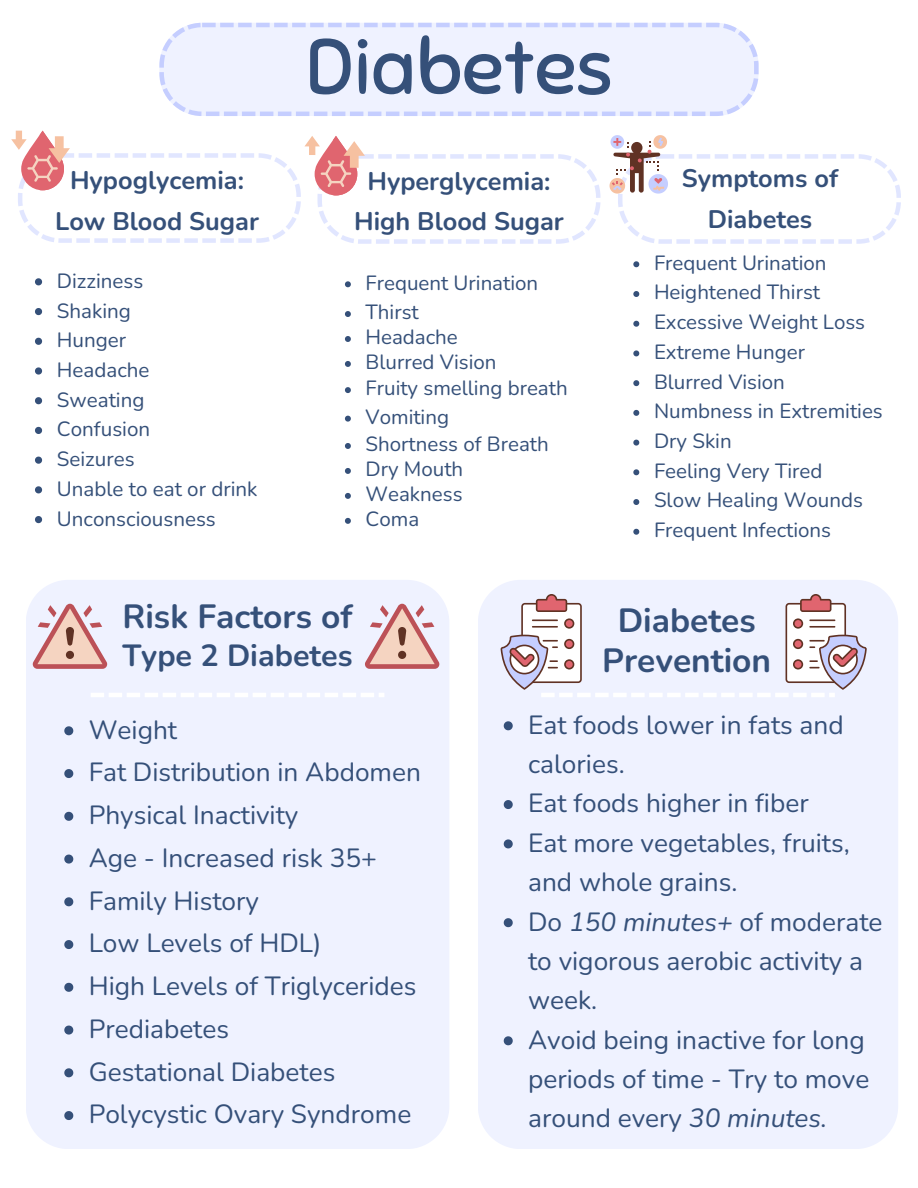
<style>
.page{position:relative;width:918px;height:1188px;background:#fff}
.page>*{position:absolute;margin:0;border:0;box-sizing:border-box;transform-origin:0 0}
.t1{font:78px "Sniglet";color:#355079}
.t2{font:700 33.6px/40.5px "Nunito";color:#355079;text-align:center}
.t3{font:700 30.6px "Nunito";color:#355079}
.t4{font:26.25px/39.3px "Nunito";color:#355079}
.t5{font:700 25.35px/40.3px "Nunito";color:#355079;text-align:center}
.t6{font:20.55px "Nunito";color:#355079}
.s1{font-style:italic}
</style>
<div class="page">
<div style="left:478px;top:580px;width:420px;height:569px;background:#eff2ff"></div>
<div style="left:26px;top:580px;width:423px;height:569px;background:#eff2ff"></div>
<svg style="left:91px;top:693px;width:293px;height:4px"></svg>
<svg style="left:35px;top:278px;width:7px;height:7px"></svg>
<svg style="left:35px;top:308px;width:7px;height:7px"></svg>
<svg style="left:35px;top:338px;width:7px;height:7px"></svg>
<svg style="left:35px;top:367px;width:7px;height:8px"></svg>
<svg style="left:35px;top:397px;width:7px;height:7px"></svg>
<svg style="left:35px;top:427px;width:7px;height:7px"></svg>
<svg style="left:35px;top:457px;width:7px;height:7px"></svg>
<svg style="left:35px;top:486px;width:7px;height:7px"></svg>
<svg style="left:35px;top:516px;width:7px;height:7px"></svg>
<svg style="left:345px;top:281px;width:6px;height:6px"></svg>
<svg style="left:345px;top:311px;width:6px;height:6px"></svg>
<svg style="left:345px;top:336px;width:6px;height:6px"></svg>
<svg style="left:345px;top:361px;width:6px;height:6px"></svg>
<svg style="left:345px;top:387px;width:6px;height:6px"></svg>
<svg style="left:345px;top:416px;width:6px;height:6px"></svg>
<svg style="left:345px;top:443px;width:6px;height:6px"></svg>
<svg style="left:345px;top:468px;width:6px;height:6px"></svg>
<svg style="left:345px;top:493px;width:6px;height:6px"></svg>
<svg style="left:345px;top:518px;width:6px;height:6px"></svg>
<svg style="left:159px;top:23px;width:600px;height:93px;fill:#eff2ff"></svg>
<svg style="left:11px;top:131px;width:590px;height:113px"></svg>
<svg style="left:610px;top:135px;width:291px;height:109px"></svg>
<svg style="left:33px;top:604px;width:74px;height:65px"></svg>
<svg style="left:365px;top:604px;width:74px;height:65px"></svg>
<svg style="left:64px;top:726px;width:9px;height:9px"></svg>
<svg style="left:64px;top:769px;width:9px;height:9px"></svg>
<svg style="left:64px;top:812px;width:9px;height:9px"></svg>
<svg style="left:64px;top:855px;width:9px;height:9px"></svg>
<svg style="left:64px;top:897px;width:9px;height:9px"></svg>
<svg style="left:64px;top:940px;width:9px;height:9px"></svg>
<svg style="left:64px;top:983px;width:9px;height:9px"></svg>
<svg style="left:64px;top:1026px;width:9px;height:9px"></svg>
<svg style="left:64px;top:1068px;width:9px;height:9px"></svg>
<svg style="left:64px;top:1111px;width:9px;height:9px"></svg>
<svg style="left:504px;top:721px;width:9px;height:9px"></svg>
<svg style="left:504px;top:800px;width:9px;height:9px"></svg>
<svg style="left:504px;top:839px;width:9px;height:9px"></svg>
<svg style="left:504px;top:918px;width:9px;height:9px"></svg>
<svg style="left:504px;top:1036px;width:9px;height:9px"></svg>
<svg style="left:633px;top:261px;width:6px;height:6px"></svg>
<svg style="left:633px;top:291px;width:6px;height:6px"></svg>
<svg style="left:633px;top:321px;width:6px;height:6px"></svg>
<svg style="left:633px;top:350px;width:6px;height:6px"></svg>
<svg style="left:633px;top:380px;width:6px;height:6px"></svg>
<svg style="left:633px;top:410px;width:6px;height:6px"></svg>
<svg style="left:633px;top:440px;width:6px;height:6px"></svg>
<svg style="left:633px;top:469px;width:6px;height:6px"></svg>
<svg style="left:633px;top:499px;width:6px;height:6px"></svg>
<svg style="left:633px;top:529px;width:6px;height:6px"></svg>
<svg style="left:501px;top:594px;width:366px;height:103px"></svg>
<p class="t5" style="left:70px;top:161px;width:176px">Hypoglycemia:</p>
<p class="t5" style="left:55px;top:201px;width:205px">Low Blood Sugar</p>
<p class="t6" style="left:57px;top:267px;width:88px">Dizziness</p>
<p class="t6" style="left:57px;top:297px;width:76px">Shaking</p>
<p class="t6" style="left:57px;top:326px;width:71px">Hunger</p>
<p class="t6" style="left:57px;top:356px;width:94px">Headache</p>
<p class="t6" style="left:57px;top:386px;width:89px">Sweating</p>
<p class="t6" style="left:57px;top:416px;width:95px">Confusion</p>
<p class="t6" style="left:57px;top:445px;width:79px">Seizures</p>
<p class="t6" style="left:57px;top:475px;width:202px">Unable to eat or drink</p>
<p class="t6" style="left:57px;top:505px;width:160px">Unconsciousness</p>
<p class="t1" style="left:305px;top:19px;width:308px">Diabetes</p>
<p class="t5" style="left:367px;top:161px;width:185px">Hyperglycemia:</p>
<p class="t5" style="left:354px;top:202px;width:211px">High Blood Sugar</p>
<p class="t6" style="left:366px;top:269px;width:174px">Frequent Urination</p>
<p class="t6" style="left:366px;top:299px;width:55px">Thirst</p>
<p class="t6" style="left:366px;top:324px;width:94px">Headache</p>
<p class="t6" style="left:366px;top:349px;width:132px">Blurred Vision</p>
<p class="t6" style="left:366px;top:375px;width:204px">Fruity smelling breath</p>
<p class="t6" style="left:366px;top:403px;width:85px">Vomiting</p>
<p class="t6" style="left:366px;top:431px;width:185px">Shortness of Breath</p>
<p class="t6" style="left:366px;top:456px;width:99px">Dry Mouth</p>
<p class="t6" style="left:366px;top:480px;width:98px">Weakness</p>
<p class="t6" style="left:366px;top:505px;width:55px">Coma</p>
<p class="t5" style="left:682px;top:159px;width:158px">Symptoms of<br>Diabetes</p>
<p class="t6" style="left:654px;top:249px;width:174px">Frequent Urination</p>
<p class="t6" style="left:654px;top:279px;width:168px">Heightened Thirst</p>
<p class="t6" style="left:654px;top:308px;width:213px">Excessive Weight Loss</p>
<p class="t6" style="left:654px;top:338px;width:153px">Extreme Hunger</p>
<p class="t6" style="left:654px;top:368px;width:132px">Blurred Vision</p>
<p class="t6" style="left:654px;top:397px;width:230px">Numbness in Extremities</p>
<p class="t6" style="left:654px;top:427px;width:79px">Dry Skin</p>
<p class="t6" style="left:654px;top:457px;width:170px">Feeling Very Tired</p>
<p class="t6" style="left:654px;top:487px;width:210px">Slow Healing Wounds</p>
<p class="t6" style="left:654px;top:516px;width:179px">Frequent Infections</p>
<p class="t2" style="left:122px;top:597px;width:232px">Risk Factors of</p>
<p class="t3" style="left:122px;top:635px;width:232px">Type 2 Diabetes</p>
<p class="t4" style="left:89px;top:710px;width:90px">Weight</p>
<p class="t4" style="left:89px;top:753px;width:334px">Fat Distribution in Abdomen</p>
<p class="t4" style="left:89px;top:796px;width:211px">Physical Inactivity</p>
<p class="t4" style="left:89px;top:839px;width:290px">Age - Increased risk 35+</p>
<p class="t4" style="left:89px;top:881px;width:172px">Family History</p>
<p class="t4" style="left:89px;top:924px;width:234px">Low Levels of HDL)</p>
<p class="t4" style="left:89px;top:967px;width:329px">High Levels of Triglycerides</p>
<p class="t4" style="left:89px;top:1010px;width:142px">Prediabetes</p>
<p class="t4" style="left:89px;top:1052px;width:248px">Gestational Diabetes</p>
<p class="t4" style="left:89px;top:1095px;width:324px">Polycystic Ovary Syndrome</p>
<p class="t2" style="left:602px;top:600px;width:170px">Diabetes<br>Prevention</p>
<p class="t4" style="left:528px;top:705px;width:317px">Eat foods lower in fats and calories.</p>
<p class="t4" style="left:528px;top:784px;width:282px">Eat foods higher in fiber</p>
<p class="t4" style="left:528px;top:824px;width:323px">Eat more vegetables, fruits, and whole grains.</p>
<p class="t4" style="left:528px;top:902px;width:356px">Do <span class="s1">150 minutes+</span> of moderate to vigorous aerobic activity a week.</p>
<p class="t4" style="left:528px;top:1020px;width:343px">Avoid being inactive for long periods of time - Try to move around every <span class="s1">30 minutes.</span></p>
</div>
